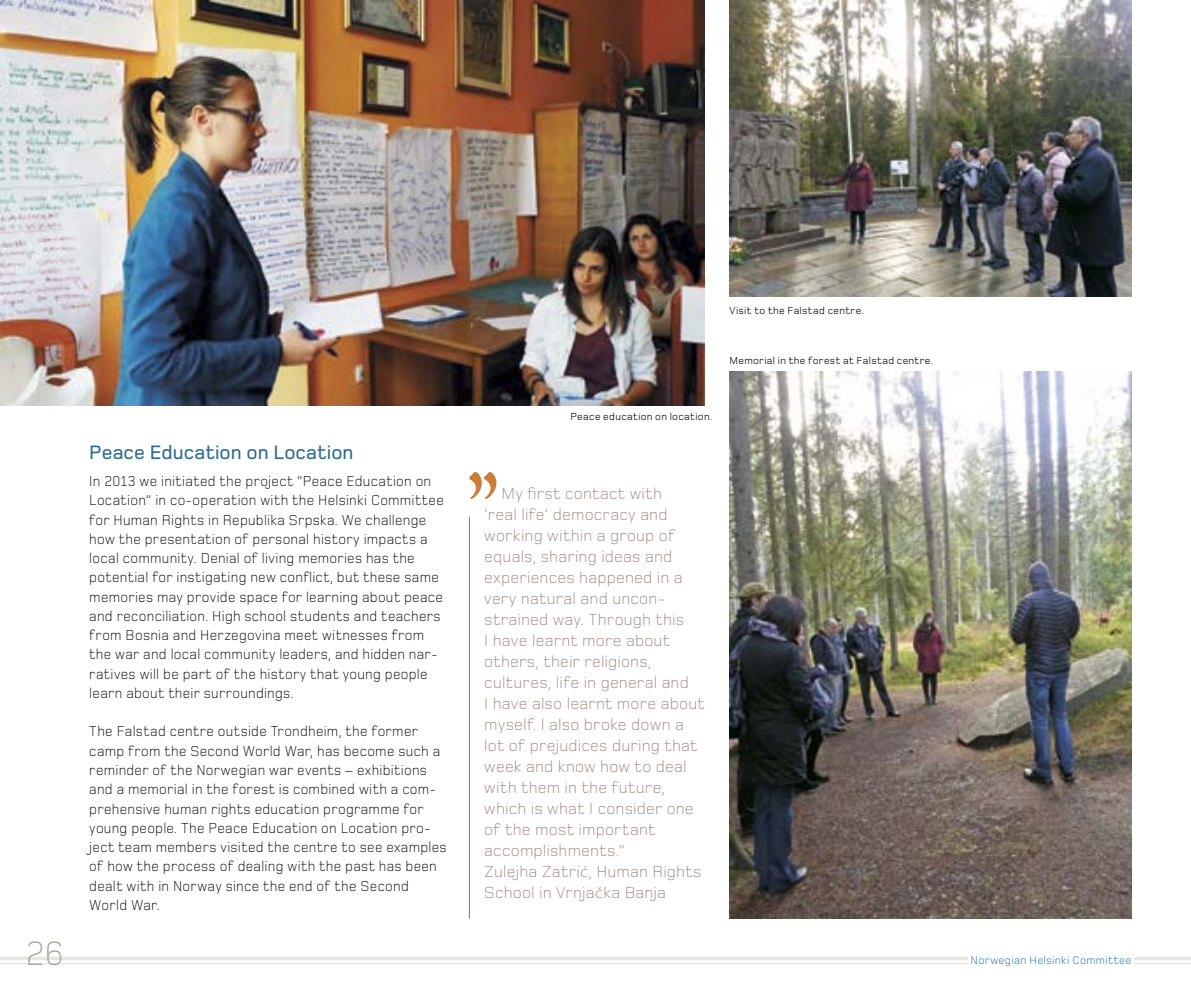
<style>
.page{position:relative;width:1191px;height:993px;background:#fff}
.page>*{position:absolute;margin:0;border:0;box-sizing:border-box;transform-origin:0 0}
.t1{font:300 35px "Foundry Monoline";color:#ada89e}
.t2{font:500 20.12px "Foundry Monoline";color:#2b6a90}
.t3{font:300 16.62px/21px "Foundry Monoline";letter-spacing:.01em;color:#a28780}
.t4{font:300 14.88px/19.2px "Foundry Monoline";letter-spacing:.02em;color:#000;scale:.95 1}
.t5{font:300 11.38px "Foundry Monoline";letter-spacing:.025em;color:#00619e}
.t6{font:10.5px "Foundry Monoline";letter-spacing:.03em;color:#000}
.s1{font-family:"Myriad Pro";font-size:15.75px}
.s2{font-weight:400;color:#fff}
</style>
<div class="page">
<img style="left:0;top:0;width:704px;height:405px">
<img style="left:729px;top:0;width:402px;height:296px">
<img style="left:729px;top:371px;width:402px;height:547px">
<hr style="left:469px;top:516px;width:1px;height:402px;background:#c2681a">
<svg style="left:469px;top:472px;width:27px;height:26px"></svg>
<hr style="left:0;top:956px;width:1191px;height:3px;background:#ada89e">
<hr style="left:0;top:962px;width:1191px;height:1px;background:#ada89e">
<div style="left:967px;top:953px;width:167px;height:13px;background:#fff"></div>
<h1 class="t1" style="left:25px;top:934px;width:40px">26</h1>
<h2 class="t2" style="left:89px;top:441px;width:266px">Peace Education on Location</h2>
<p class="t4" style="left:89px;top:471px;width:375px">In 2013 we initiated the project “Peace Education on Location” in co-operation with the Helsinki Committee for Human Rights in Republika Srpska. We challenge how the presentation of personal history impacts a local community. Denial of living memories has the potential for instigating new conflict, but these same memories may provide space for learning about peace and reconciliation. High school students and teachers from Bosnia and Herzegovina meet witnesses from the war and local community leaders, and hidden nar&shy;ratives will be part of the history that young people learn about their surroundings.</p>
<p class="t4" style="left:89px;top:721px;width:377px">The Falstad centre outside Trondheim, the former camp from the Second World War, has become such a reminder of the Norwegian war events – exhibitions and a memorial in the forest is combined with a com&shy;prehensive human rights education programme for young people. The Peace Education on Location pro&shy;ject team members visited the centre to see examples of how the process of dealing with the past has been dealt with in Norway since the end of the Second World War.</p>
<p class="t6" style="left:729px;top:304px;width:136px">Visit to the Falstad centre.</p>
<p class="t6" style="left:729px;top:354px;width:205px">Memorial in the forest at Falstad centre.</p>
<p class="t6" style="left:570px;top:411px;width:143px">Peace education on location.</p>
<p class="t3" style="left:484px;top:482px;width:222px;text-indent:17px">My first contact with<br>‘real life’ democracy and working within a group of equals, sharing ideas and experiences happened in a very natural and uncon&shy;strained way. Through this<br>I have learnt more about others, their religions, cultures, life in general and<br>I have also learnt more about myself. I also broke down a lot of prejudices during that week and know how to deal with them in the future, which is what I consider one of the most important accomplishments.”<br>Zulejha Zatri<span class="s1">ć</span>, Human Rights<br>School in Vrnja<span class="s1">č</span>ka Banja</p>
<p class="t5" style="left:970px;top:954px;width:165px">Norwegian Helsinki Committee<span class="s2">.</span></p>
</div>
